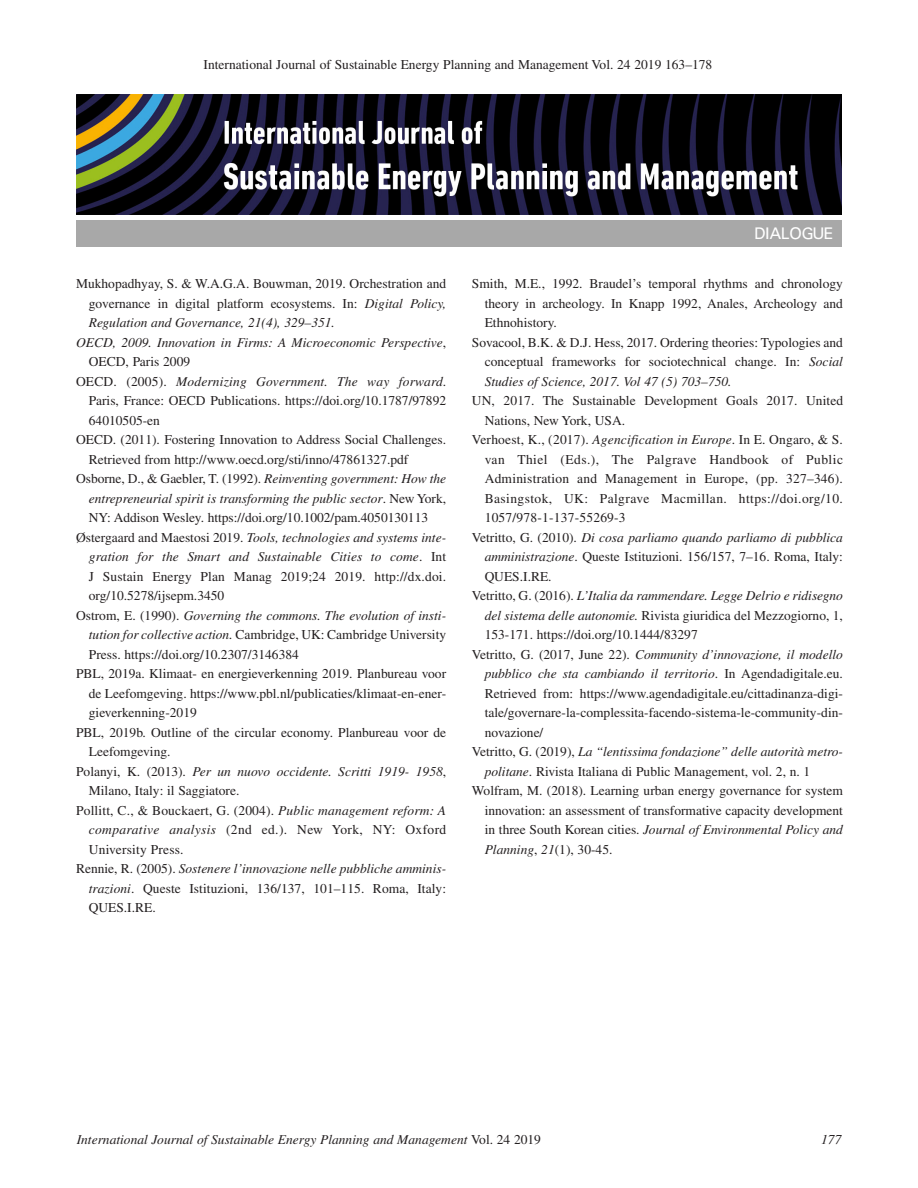
<style>
.page{position:relative;width:918px;height:1188px;background:#fff}
.page>*{position:absolute;margin:0;border:0;box-sizing:border-box;transform-origin:0 0}
.t1{font:15px "Uniform";color:#fff}
.References{font:13.5px/19.5px "Times";color:#231f20;text-align:justify}
.References-2{font:italic 13.5px/19.5px "Times";color:#231f20}
.s1{font-style:italic}
.s2{font-style:normal}
</style>
<div class="page">
<img style="left:76px;top:94px;width:765px;height:120px">
<div style="left:76px;top:220px;width:765px;height:27px;background:#a8a8a8"></div>
<p class="References" style="left:204px;top:55px;width:510px">International Journal of Sustainable Energy Planning and Management Vol. 24 2019 163–178</p>
<p class="t1" style="left:755px;top:224px;width:80px">DIALOGUE</p>
<p class="References" style="left:89px;top:274px;width:359px;text-indent:-13px">Mukhopadhyay, S. &amp; W.A.G.A. Bouwman, 2019. Orchestration and governance in digital platform ecosystems. In: <span class="s1">Digital Policy, Regulation and Governance, 21(4), 329–351.</span></p>
<p class="References-2" style="left:89px;top:332px;width:359px;text-indent:-13px">OECD, 2009. Innovation in Firms: A Microeconomic Perspective<span class="s2">,<br>OECD, Paris 2009</span></p>
<p class="References" style="left:89px;top:371px;width:359px;text-indent:-13px">OECD. (2005). <span class="s1">Modernizing Government. The way forward</span>.<br>Paris, France: OECD Publications. https://doi.org/10.1787/97892<br>64010505-en</p>
<p class="References" style="left:89px;top:430px;width:359px;text-indent:-13px">OECD. (2011). Fostering Innovation to Address Social Challenges.<br>Retrieved from http://www.oecd.org/sti/inno/47861327.pdf</p>
<p class="References" style="left:89px;top:469px;width:359px;text-indent:-13px">Osborne, D., &amp; Gaebler, T. (1992). <span class="s1">Reinventing government: How the entrepreneurial spirit is transforming the public sector</span>. New York, NY: Addison Wesley. https://doi.org/10.1002/pam.4050130113</p>
<p class="References" style="left:89px;top:527px;width:359px;text-indent:-13px">Østergaard and Maestosi 2019. <span class="s1">Tools, technologies and systems inte&shy;gration for the Smart and Sustainable Cities to come</span>. Int J Sustain Energy Plan Manag 2019;24 2019. http://dx.doi. org/10.5278/ijsepm.3450</p>
<p class="References" style="left:89px;top:605px;width:359px;text-indent:-13px">Ostrom, E. (1990). <span class="s1">Governing the commons. The evolution of insti&shy;tution for collective action.</span> Cambridge, UK: Cambridge University Press. https://doi.org/10.2307/3146384</p>
<p class="References" style="left:89px;top:664px;width:359px;text-indent:-13px">PBL, 2019a. Klimaat- en energieverkenning 2019. Planbureau voor de Leefomgeving. https://www.pbl.nl/publicaties/klimaat-en-ener&shy;gieverkenning-2019</p>
<p class="References" style="left:89px;top:722px;width:359px;text-indent:-13px">PBL, 2019b. Outline of the circular economy. Planbureau voor de<br>Leefomgeving.</p>
<p class="References" style="left:89px;top:761px;width:359px;text-indent:-13px">Polanyi, K. (2013). <span class="s1">Per un nuovo occidente. Scritti 1919- 1958</span>,<br>Milano, Italy: il Saggiatore.</p>
<p class="References" style="left:89px;top:800px;width:359px;text-indent:-13px">Pollitt, C., &amp; Bouckaert, G. (2004). <span class="s1">Public management reform: A comparative analysis</span> (2nd ed.). New York, NY: Oxford University Press.</p>
<p class="References" style="left:89px;top:859px;width:359px;text-indent:-13px">Rennie, R. (2005). <span class="s1">Sostenere l’innovazione nelle pubbliche amminis&shy;trazioni</span>. Queste Istituzioni, 136/137, 101–115. Roma, Italy:<br>QUES.I.RE.</p>
<p class="References" style="left:485px;top:274px;width:360px;text-indent:-13px">Smith, M.E., 1992. Braudel’s temporal rhythms and chronology theory in archeology. In Knapp 1992, Anales, Archeology and Ethnohistory.</p>
<p class="References" style="left:485px;top:332px;width:360px;text-indent:-13px">Sovacool, B.K. &amp; D.J. Hess, 2017. Ordering theories: Typologies and conceptual frameworks for sociotechnical change. In: <span class="s1">Social Studies of Science, 2017. Vol 47 (5) 703–750.</span></p>
<p class="References" style="left:485px;top:391px;width:360px;text-indent:-13px">UN, 2017. The Sustainable Development Goals 2017. United<br>Nations, New York, USA.</p>
<p class="References" style="left:485px;top:430px;width:360px;text-indent:-13px">Verhoest, K., (2017). <span class="s1">Agencification in Europe</span>. In E. Ongaro, &amp; S. van Thiel (Eds.), The Palgrave Handbook of Public Administration and Management in Europe, (pp. 327–346).<br>Basingstok, UK: Palgrave Macmillan. https://doi.org/10.<br>1057/978-1-137-55269-3</p>
<p class="References" style="left:485px;top:527px;width:360px;text-indent:-13px">Vetritto, G. (2010). <span class="s1">Di cosa parliamo quando parliamo di pubblica amministrazione</span>. Queste Istituzioni. 156/157, 7–16. Roma, Italy:<br>QUES.I.RE.</p>
<p class="References" style="left:485px;top:586px;width:360px;text-indent:-13px">Vetritto, G. (2016). <span class="s1">L’Italia da rammendare. Legge Delrio e ridisegno del sistema delle autonomie.</span> Rivista giuridica del Mezzogiorno, 1, 153-171. https://doi.org/10.1444/83297</p>
<p class="References" style="left:485px;top:644px;width:360px;text-indent:-13px">Vetritto, G. (2017, June 22). <span class="s1">Community d’innovazione, il modello pubblico che sta cambiando il territorio</span>. In Agendadigitale.eu.<br>Retrieved from: https://www.agendadigitale.eu/cittadinanza-digi&shy;tale/governare-la-complessita-facendo-sistema-le-community-din&shy;novazione/</p>
<p class="References" style="left:485px;top:742px;width:360px;text-indent:-13px">Vetritto, G. (2019), <span class="s1">La “lentissima fondazione” delle autorità metro&shy;politane</span>. Rivista Italiana di Public Management, vol. 2, n. 1</p>
<p class="References" style="left:485px;top:781px;width:360px;text-indent:-13px">Wolfram, M. (2018). Learning urban energy governance for system innovation: an assessment of transformative capacity development in three South Korean cities. <span class="s1">Journal of Environmental Policy and Planning</span>, <span class="s1">21</span>(1), 30-45.</p>
<p class="References-2" style="left:77px;top:1130px;width:466px">International Journal of Sustainable Energy Planning and Management <span class="s2">Vol. 24 2019</span></p>
<p class="References-2" style="left:821px;top:1130px;width:22px">177</p>
</div>
